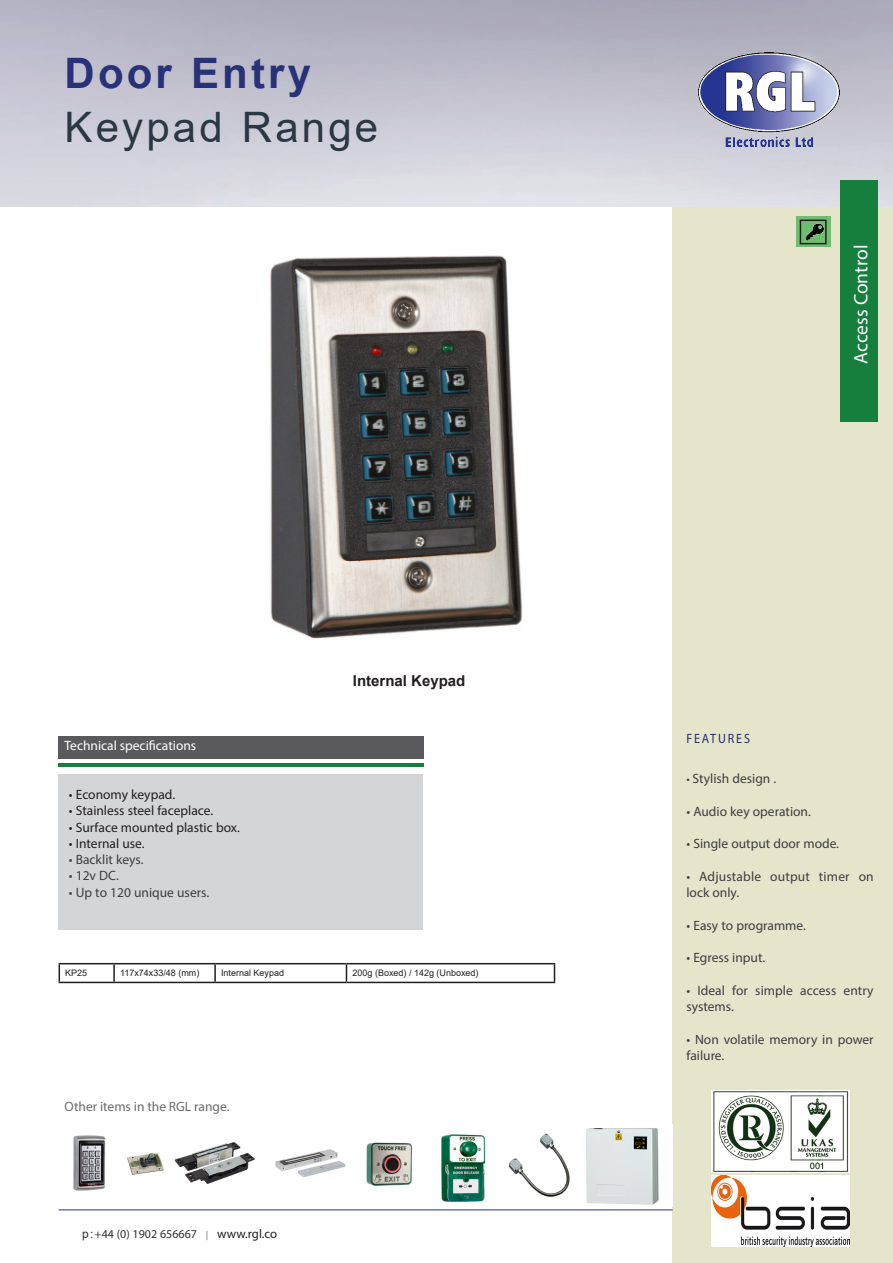
<style>
.page{position:relative;width:893px;height:1263px;background:#fff}
.page>*{position:absolute;margin:0;border:0;box-sizing:border-box;transform-origin:0 0}
.t1{font:42px "Arial";letter-spacing:.075em;color:#2b3743}
.t2{font:700 42px "Arial";letter-spacing:.075em;color:#293178}
.t3{font:19.5px "Myriad Pro";letter-spacing:-.005em;color:#fcfcfc}
.t4{font:700 15px "Arial";color:#231f20}
.t5{font:13.5px/16.2px "Myriad Pro";color:#3e3e3f}
.t6{font:13.5px "Myriad Pro";color:#231f20}
.t7{font:13.5px "Myriad Pro";color:#6b6b6e}
.t8{font:13.5px "Myriad Pro";color:#fff}
.t9{font:13.5px "Myriad Pro";letter-spacing:.15em;color:#2b2e71;scale:.9 1}
.t10{font:12px "Myriad Pro";color:#333233}
.t11{font:9px "Arial";color:#231f20}
.s1{font-family:"Arial"}
.s2{font-family:"Arial";font-size:9.75px;color:#808285}
.s3{font-size:12.75px;color:#231f20}
.s4{font-size:12px}
</style>
<div class="page">
<div style="left:673px;top:195px;width:220px;height:1068px;background:#e5e5cc"></div>
<img style="left:0;top:0;width:893px;height:207px">
<hr style="left:59px;top:763px;width:365px;height:3px;background:#177f3e">
<div style="left:59px;top:736px;width:365px;height:22px;background:#5a5a5d"></div>
<div style="left:59px;top:774px;width:364px;height:156px;background:#d4d5d7"></div>
<hr style="left:59px;top:1209px;width:614px;height:1px;background:#293178">
<div style="left:840px;top:180px;width:38px;height:242px;background:#177f3e"></div>
<img style="left:698px;top:52px;width:142px;height:94px">
<img style="left:270px;top:255px;width:252px;height:384px">
<hr style="left:59px;top:963px;width:55px;height:1px;background:#231f20">
<svg style="left:59px;top:964px;width:1px;height:18px"></svg>
<hr style="left:114px;top:963px;width:101px;height:1px;background:#231f20">
<svg style="left:113px;top:964px;width:2px;height:18px"></svg>
<hr style="left:215px;top:963px;width:131px;height:1px;background:#231f20">
<svg style="left:214px;top:964px;width:2px;height:18px"></svg>
<hr style="left:346px;top:963px;width:209px;height:1px;background:#231f20">
<svg style="left:346px;top:964px;width:1px;height:18px"></svg>
<svg style="left:554px;top:964px;width:1px;height:18px"></svg>
<hr style="left:59px;top:982px;width:55px;height:1px;background:#231f20">
<hr style="left:114px;top:982px;width:101px;height:1px;background:#231f20">
<hr style="left:215px;top:982px;width:131px;height:1px;background:#231f20">
<hr style="left:346px;top:982px;width:209px;height:1px;background:#231f20">
<img style="left:73px;top:1135px;width:33px;height:56px">
<img style="left:127px;top:1153px;width:37px;height:22px">
<img style="left:174px;top:1142px;width:81px;height:42px">
<img style="left:275px;top:1149px;width:71px;height:29px">
<img style="left:366px;top:1142px;width:47px;height:44px">
<img style="left:586px;top:1128px;width:73px;height:77px">
<img style="left:508px;top:1133px;width:62px;height:64px">
<img style="left:441px;top:1134px;width:45px;height:68px">
<img style="left:711px;top:1091px;width:138px;height:81px">
<img style="left:712px;top:1175px;width:137px;height:72px">
<svg style="left:796px;top:216px;width:35px;height:31px"></svg>
<div style="left:800px;top:220px;width:27px;height:24px;border:2px solid #231f20"></div>
<img style="left:806px;top:223px;width:18px;height:19px">
<p class="t2" style="left:65px;top:43px;width:248px">Door Entry</p>
<p class="t1" style="left:65px;top:98px;width:315px">Keypad Range</p>
<p class="t8" style="left:65px;top:737px;width:133px">Technical specifications</p>
<p class="t6" style="left:69px;top:786px;width:108px">• Economy keypad.</p>
<p class="t6" style="left:69px;top:802px;width:146px">• Stainless steel faceplace.</p>
<p class="t6" style="left:69px;top:819px;width:173px">• Surface mounted plastic box.</p>
<p class="t6" style="left:69px;top:835px;width:77px">• Internal use.</p>
<p class="t5" style="left:69px;top:851px;width:76px">• Backlit keys.</p>
<p class="t5" style="left:69px;top:867px;width:52px">• 12v DC.</p>
<p class="t5" style="left:69px;top:884px;width:142px">• Up to 120 unique users.</p>
<p class="t4" style="left:353px;top:670px;width:114px">Internal Keypad</p>
<p class="t11" style="left:65px;top:967px;width:24px">KP25</p>
<p class="t11" style="left:120px;top:967px;width:81px">117x74x33/48 (mm)</p>
<p class="t11" style="left:221px;top:967px;width:65px">Internal Keypad</p>
<p class="t11" style="left:352px;top:967px;width:128px">200g (Boxed) / 142g (Unboxed)</p>
<p class="t7" style="left:65px;top:1098px;width:166px">Other items in the RGL range.</p>
<p class="t10" style="left:82px;top:1227px;width:196px"><span class="s1">p:</span>+44 (0) 1902 656667 <span class="s2">|</span> <span class="s3">www.rgl.co</span></p>
<p class="t3" style="left:849px;top:364px;width:120px;rotate:-90deg">Access Control</p>
<p class="t9" style="left:686px;top:730px;width:72px">FEATURES</p>
<p class="t5" style="left:686px;top:770px;width:91px"><span class="s4">•</span> Stylish design .</p>
<p class="t5" style="left:686px;top:803px;width:126px">• Audio key operation.</p>
<p class="t5" style="left:686px;top:836px;width:154px">• Single output door mode.</p>
<p class="t5" style="left:686px;top:868px;width:189px">• Adjustable output timer on lock only.</p>
<p class="t5" style="left:686px;top:917px;width:121px">• Easy to programme.</p>
<p class="t5" style="left:686px;top:949px;width:80px">• Egress input.</p>
<p class="t5" style="left:686px;top:982px;width:189px">• Ideal for simple access entry systems.</p>
<p class="t5" style="left:686px;top:1031px;width:189px">• Non volatile memory in power failure.</p>
</div>
